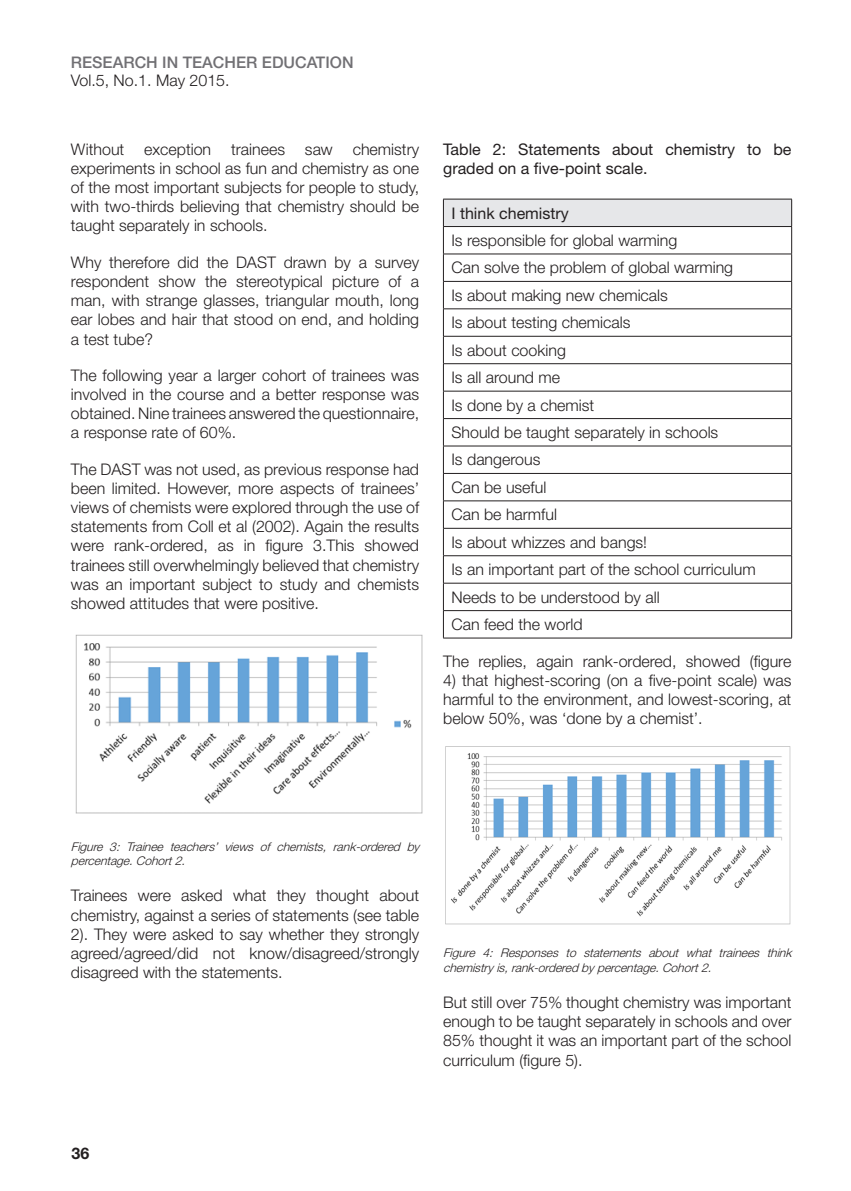
<style>
.page{position:relative;width:851px;height:1191px;background:#fff}
.page>*{position:absolute;margin:0;border:0;box-sizing:border-box;transform-origin:0 0}
.t1{font:300 16px/19.2px "Helvetica Neue LT Std";color:#231f20;text-align:justify}
.t2{font:16px/19.2px "Helvetica Neue LT Std";color:#231f20}
.t3{font:500 16px "Helvetica Neue LT Std";color:#717074}
.t4{font:700 16px "Helvetica Neue LT Std";color:#231f20}
.t5{font:italic 300 12px/14.4px "Helvetica Neue LT Std";color:#231f20}
</style>
<div class="page">
<img style="left:75px;top:634px;width:348px;height:180px">
<div style="left:443px;top:199px;width:348px;height:27px;background:#e6e7e9"></div>
<hr style="left:443px;top:199px;width:348px;height:1px;background:#231f20">
<hr style="left:443px;top:226px;width:348px;height:1px;background:#231f20">
<hr style="left:443px;top:254px;width:348px;height:1px;background:#231f20">
<hr style="left:443px;top:281px;width:348px;height:1px;background:#231f20">
<hr style="left:443px;top:308px;width:348px;height:1px;background:#231f20">
<hr style="left:443px;top:336px;width:348px;height:1px;background:#231f20">
<hr style="left:443px;top:363px;width:348px;height:1px;background:#231f20">
<hr style="left:443px;top:391px;width:348px;height:1px;background:#231f20">
<hr style="left:443px;top:418px;width:348px;height:1px;background:#231f20">
<hr style="left:443px;top:446px;width:348px;height:1px;background:#231f20">
<hr style="left:443px;top:473px;width:348px;height:1px;background:#231f20">
<hr style="left:443px;top:500px;width:348px;height:1px;background:#231f20">
<hr style="left:443px;top:528px;width:348px;height:1px;background:#231f20">
<hr style="left:443px;top:555px;width:348px;height:1px;background:#231f20">
<hr style="left:443px;top:583px;width:348px;height:1px;background:#231f20">
<hr style="left:443px;top:610px;width:348px;height:1px;background:#231f20">
<svg style="left:443px;top:199px;width:1px;height:438px"></svg>
<svg style="left:791px;top:199px;width:1px;height:439px"></svg>
<hr style="left:443px;top:637px;width:348px;height:1px;background:#231f20">
<img style="left:445px;top:746px;width:346px;height:179px">
<p class="t3" style="left:71px;top:53px;width:284px">RESEARCH IN TEACHER EDUCATION</p>
<p class="t1" style="left:71px;top:71px;width:160px">Vol.5, No.1. May 2015.</p>
<p class="t1" style="left:71px;top:139px;width:350px">Without exception trainees saw chemistry experiments in school as fun and chemistry as one of the most important subjects for people to study, with two-thirds believing that chemistry should be taught separately in schools.</p>
<p class="t1" style="left:71px;top:252px;width:350px">Why therefore did the DAST drawn by a survey respondent show the stereotypical picture of a man, with strange glasses, triangular mouth, long ear lobes and hair that stood on end, and holding a test tube?</p>
<p class="t1" style="left:71px;top:365px;width:350px">The following year a larger cohort of trainees was involved in the course and a better response was obtained. Nine trainees answered the questionnaire, a response rate of 60%.</p>
<p class="t1" style="left:71px;top:459px;width:350px">The DAST was not used, as previous response had been limited. However, more aspects of trainees’ views of chemists were explored through the use of statements from Coll et al (2002). Again the results were rank-ordered, as in figure 3.This showed trainees still overwhelmingly believed that chemistry was an important subject to study and chemists showed attitudes that were positive.</p>
<p class="t2" style="left:443px;top:139px;width:350px">Table 2: Statements about chemistry to be graded on a five-point scale.</p>
<p class="t2" style="left:451px;top:203px;width:119px">I think chemistry</p>
<p class="t1" style="left:451px;top:226px;width:306px;line-height:27.4px;text-align:left">Is responsible for global warming<br>Can solve the problem of global warming<br>Is about making new chemicals<br>Is about testing chemicals<br>Is about cooking<br>Is all around me<br>Is done by a chemist<br>Should be taught separately in schools<br>Is dangerous<br>Can be useful<br>Can be harmful<br>Is about whizzes and bangs!<br>Is an important part of the school curriculum<br>Needs to be understood by all<br>Can feed the world</p>
<p class="t1" style="left:443px;top:651px;width:349px">The replies, again rank-ordered, showed (figure</p>
<p class="t1" style="left:443px;top:670px;width:350px">4) that highest-scoring (on a five-point scale) was harmful to the environment, and lowest-scoring, at below 50%, was ‘done by a chemist’.</p>
<p class="t5" style="left:71px;top:839px;width:349px">Figure 3: Trainee teachers’ views of chemists, rank-ordered by percentage.Cohort2.</p>
<p class="t1" style="left:71px;top:886px;width:350px">Trainees were asked what they thought about chemistry, against a series of statements (see table 2). They were asked to say whether they strongly agreed/agreed/did not know/disagreed/strongly disagreed with the statements.</p>
<p class="t5" style="left:443px;top:945px;width:353px">Figure 4: Responses to statements about what trainees think chemistry is,rank-orderedby percentage.Cohort2.</p>
<p class="t1" style="left:443px;top:992px;width:350px">But still over 75% thought chemistry was important enough to be taught separately in schools and over 85% thought it was an important part of the school curriculum (figure 5).</p>
<p class="t4" style="left:71px;top:1143px;width:19px">36</p>
</div>
